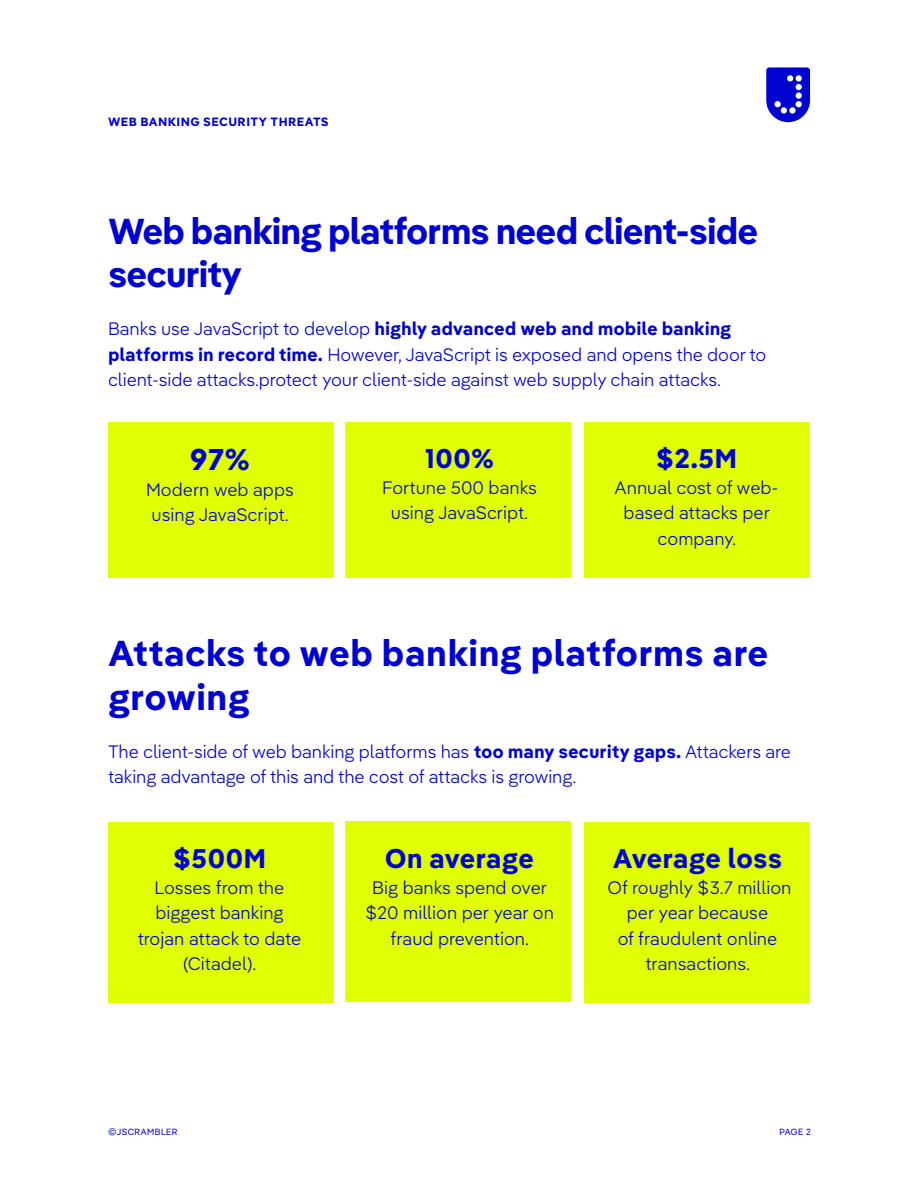
<style>
.page{position:relative;width:918px;height:1188px;background:#fff}
.page>*{position:absolute;margin:0;border:0;box-sizing:border-box;transform-origin:0 0}
.t1{font:700 36px/43.5px "Pangea Text";letter-spacing:-.04em;color:#0002d1}
.t2{font:700 36px/43.5px "Pangea Text";color:#0002d1}
.t3{font:700 30px "Pangea Text";color:#0002d1}
.t4{font:700 27px "Pangea Text";color:#0002d1}
.t5{font:300 18px/25.5px "Pangea Text";letter-spacing:-.005em;color:#0002d1;text-align:center}
.t6{font:700 12px "Pangea Text";letter-spacing:.035em;color:#0002d1}
.t7{font:9px "Pangea";letter-spacing:.06em;color:#0002d1}
.s1{font-weight:700}
</style>
<div class="page">
<svg style="left:766px;top:67px;width:44px;height:55px;background:#3032d9"></svg>
<div style="left:781px;top:107px;width:6px;height:7px;background:#fff;border-radius:50%"></div>
<div style="left:108px;top:422px;width:225px;height:156px;background:#e0ff00"></div>
<div style="left:108px;top:822px;width:225px;height:181px;background:#e0ff00"></div>
<div style="left:345px;top:422px;width:225px;height:156px;background:#e0ff00"></div>
<div style="left:345px;top:822px;width:225px;height:180px;background:#e0ff00"></div>
<div style="left:584px;top:422px;width:226px;height:156px;background:#e0ff00"></div>
<div style="left:584px;top:822px;width:226px;height:181px;background:#e0ff00"></div>
<p class="t6" style="left:108px;top:113px;width:222px">WEB BANKING SECURITY THREATS</p>
<h1 class="t1" style="left:108px;top:207px;width:652px">Web banking platforms need client-side security</h1>
<p class="t5" style="left:108px;top:315px;width:660px;text-align:left">Banks use JavaScript to develop <span class="s1">highly advanced web and mobile banking platforms in record time.</span> However, JavaScript is exposed and opens the door to client-side attacks.protect your client-side against web supply chain attacks.</p>
<h2 class="t3" style="left:190px;top:438px;width:62px">97%</h2>
<p class="t5" style="left:146px;top:475px;width:149px">Modern web apps using JavaScript.</p>
<h3 class="t4" style="left:425px;top:439px;width:71px">100%</h3>
<p class="t5" style="left:382px;top:473px;width:156px">Fortune 500 banks using JavaScript.</p>
<h3 class="t4" style="left:656px;top:439px;width:83px">$2.5M</h3>
<p class="t5" style="left:615px;top:473px;width:165px">Annual cost of web&shy;based attacks per company.</p>
<h1 class="t2" style="left:108px;top:630px;width:662px">Attacks to web banking platforms are growing</h1>
<p class="t5" style="left:108px;top:737px;width:685px;text-align:left">The client-side of web banking platforms has <span class="s1">too many security gaps.</span> Attackers are taking advantage of this and the cost of attacks is growing.</p>
<h3 class="t4" style="left:173px;top:839px;width:95px">$500M</h3>
<p class="t5" style="left:138px;top:873px;width:165px">Losses from the biggest banking trojan attack to date (Citadel).</p>
<h3 class="t4" style="left:385px;top:839px;width:151px">On average</h3>
<p class="t5" style="left:365px;top:873px;width:190px">Big banks spend over $20 million per year on fraud prevention.</p>
<h3 class="t4" style="left:613px;top:839px;width:171px">Average loss</h3>
<p class="t5" style="left:608px;top:873px;width:185px">Of roughly $3.7 million per year because<br>of fraudulent online transactions.</p>
<p class="t7" style="left:109px;top:1126px;width:71px">©JSCRAMBLER</p>
<p class="t7" style="left:779px;top:1126px;width:33px">PAGE 2</p>
</div>
